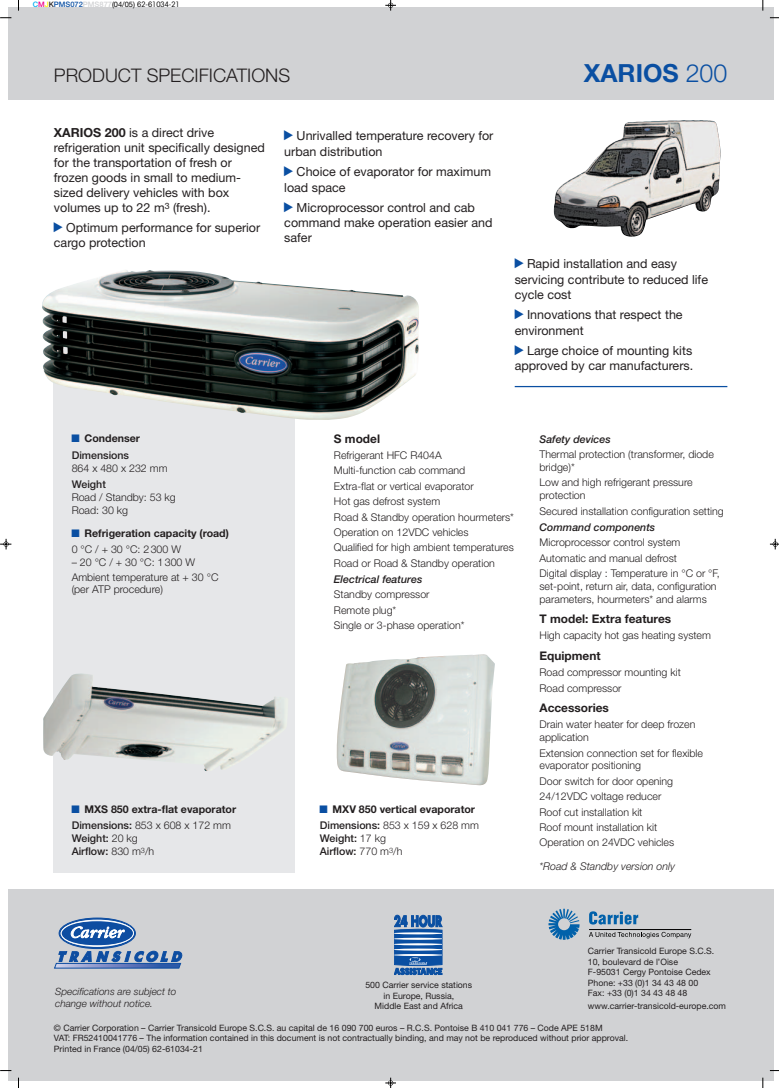
<style>
.page{position:relative;width:779px;height:1088px;background:#fff}
.page>*{position:absolute;margin:0;border:0;box-sizing:border-box;transform-origin:0 0}
.t1{font:700 25px "Helvetica Neue";color:#0a4fa2}
.t2{font:300 18.75px "Helvetica Neue";color:#231f20}
.t3{font:12.5px/15px "Helvetica Neue";color:#231f20}
.t4{font:700 11.88px "Helvetica Neue";color:#231f20}
.t5{font:300 10.62px/15.4px "Helvetica Neue";color:#231f20}
.t6{font:700 10.62px/16.5px "Helvetica Neue";color:#231f20}
.t7{font:500 10.62px/12.8px "Helvetica Neue";color:#231f20}
.t8{font:italic 500 10.62px "Helvetica Neue";color:#231f20}
.t9{font:italic 300 10.62px "Helvetica Neue";color:#231f20}
.t10{font:italic 300 10px/12px "Helvetica Neue";color:#231f20}
.t11{font:8.75px/10.5px "Helvetica Neue";color:#231f20}
.t12{font:condensed 7.5px "Avant Garde";color:#000}
.s1{font-family:"Helvetica Neue";font-weight:500;font-stretch:normal;color:#00aeef}
.s2{font-family:"Helvetica Neue";font-weight:500;font-stretch:normal;color:#ed028c}
.s3{font-family:"Helvetica Neue";font-weight:500;font-stretch:normal;color:#fff101}
.s4{font-family:"Helvetica Neue";font-weight:500;font-stretch:normal;color:#231f20}
.s5{font-family:"Helvetica Neue";font-weight:500;font-stretch:normal;color:#0a4fa2}
.s6{font-family:"Helvetica Neue";font-weight:500;font-stretch:normal;color:#d1d2d4}
.s7{font-family:"Helvetica Neue";font-stretch:normal}
.s8{font-weight:300}
.s9{font-weight:700}
.s10{font-family:"Runde Ecken One BQ";color:#0a4fa2}
.s11{font-family:"Runde Ecken One BQ";font-weight:400;color:#0a4fa2}
.s12{font-weight:500}
</style>
<div class="page">
<div style="left:8px;top:889px;width:765px;height:192px;background:#d1d2d4"></div>
<hr style="left:515px;top:386px;width:212px;height:1px;background:#0a4fa2">
<div style="left:54px;top:313px;width:241px;height:559px;background:#e6e7e9"></div>
<div style="left:8px;top:7px;width:765px;height:92px;background:#d1d2d4"></div>
<svg style="left:385px;top:0;width:11px;height:11px"></svg>
<svg style="left:385px;top:1077px;width:11px;height:10px"></svg>
<svg style="left:770px;top:539px;width:9px;height:10px"></svg>
<img style="left:42px;top:270px;width:377px;height:151px">
<img style="left:43px;top:673px;width:241px;height:98px">
<svg style="left:59px;top:918px;width:76px;height:30px"></svg>
<div style="left:59px;top:918px;width:76px;height:30px;border:1px solid #0d4da1;border-radius:50%"></div>
<svg style="left:61px;top:919px;width:73px;height:27px"></svg>
<div style="left:61px;top:920px;width:73px;height:25px;background:#0d4da1;border:1px solid #fff;border-radius:50%"></div>
<svg style="left:71px;top:926px;width:54px;height:12px"></svg>
<svg style="left:54px;top:951px;width:128px;height:17px"></svg>
<svg style="left:589px;top:911px;width:49px;height:13px"></svg>
<svg style="left:548px;top:908px;width:31px;height:31px"></svg>
<svg style="left:589px;top:931px;width:102px;height:7px"></svg>
<hr style="left:589px;top:929px;width:102px;height:1px;background:#000">
<svg style="left:394px;top:915px;width:48px;height:59px;background:#4b7cb6"></svg>
<img style="left:336px;top:654px;width:159px;height:131px">
<img style="left:554px;top:120px;width:166px;height:117px">
<svg style="left:0;top:539px;width:11px;height:10px"></svg>
<p class="t12" style="left:33px;top:1px;width:148px"><span class="s1">C</span><span class="s2">M</span><span class="s3">J</span><span class="s4">K</span><span class="s5">PMS072</span><span class="s6">PMS877</span><span class="s7">(04/05)</span> 62-61034-21</p>
<h2 class="t2" style="left:54px;top:68px;width:238px">PRODUCT SPECIFICATIONS</h2>
<h1 class="t1" style="left:584px;top:64px;width:145px">XARIOS <span class="s8">200</span></h1>
<p class="t3" style="left:54px;top:126px;width:212px"><span class="s9">XARIOS 200</span> is a direct drive refrigeration unit specifically designed for the transportation of fresh or frozen goods in small to medium&shy;sized delivery vehicles with box volumes up to 22 m<sup>3</sup> (fresh).</p>
<p class="t3" style="left:54px;top:221px;width:208px"><span class="s10">N</span> Optimum performance for superior cargo protection</p>
<p class="t3" style="left:284px;top:129px;width:211px"><span class="s10">N</span> Unrivalled temperature recovery for urban distribution</p>
<p class="t3" style="left:284px;top:165px;width:208px"><span class="s10">N</span> Choice of evaporator for maximum load space</p>
<p class="t3" style="left:284px;top:201px;width:210px"><span class="s10">N</span> Microprocessor control and cab command make operation easier and safer</p>
<p class="t3" style="left:515px;top:257px;width:195px"><span class="s10">N</span> Rapid installation and easy servicing contribute to reduced life cycle cost</p>
<p class="t3" style="left:515px;top:308px;width:169px"><span class="s10">N</span> Innovations that respect the environment</p>
<p class="t3" style="left:515px;top:344px;width:180px"><span class="s10">N</span> Large choice of mounting kits approved by car manufacturers.</p>
<p class="t7" style="left:72px;top:431px;width:70px;line-height:16.5px"><span class="s11">V</span> <span class="s9">Condenser<br></span>Dimensions</p>
<p class="t5" style="left:72px;top:461px;width:97px">864 x 480 x 232 mm</p>
<p class="t7" style="left:72px;top:479px;width:36px">Weight</p>
<p class="t5" style="left:72px;top:491px;width:106px;line-height:12.8px">Road / Standby: 53 kg<br>Road: 30 kg</p>
<p class="t6" style="left:72px;top:525px;width:159px"><span class="s11">V</span> Refrigeration capacity (road)<br><span class="s8">0 °C / + 30 °C: 2300 W</span></p>
<p class="t5" style="left:72px;top:556px;width:148px;line-height:14.5px">– 20 °C / + 30 °C: 1300 W<br>Ambient temperature at + 30 °C</p>
<p class="t5" style="left:72px;top:583px;width:93px">(per ATP procedure)</p>
<p class="t6" style="left:72px;top:801px;width:166px"><span class="s11">V</span> MXS 850 extra-flat evaporator<br><span class="s12">Dimensions:</span> <span class="s8">853 x 608 x 172 mm</span></p>
<p class="t7" style="left:72px;top:832px;width:84px">Weight: <span class="s8">20 kg<br></span>Airflow: <span class="s8">830 m</span><sup>3</sup><span class="s8">/h</span></p>
<p class="t4" style="left:334px;top:434px;width:48px">S model</p>
<p class="t5" style="left:334px;top:448px;width:182px">Refrigerant HFC R404A<br>Multi-function cab command<br>Extra-flat or vertical evaporator<br>Hot gas defrost system<br>Road &amp; Standby operation hourmeters*<br>Operation on 12VDC vehicles<br>Qualified for high ambient temperatures<br>Road or Road &amp; Standby operation</p>
<p class="t8" style="left:334px;top:575px;width:90px">Electrical features</p>
<p class="t5" style="left:334px;top:588px;width:132px">Standby compressor<br>Remote plug*<br>Single or 3-phase operation*</p>
<p class="t6" style="left:320px;top:801px;width:161px"><span class="s11">V</span> MXV 850 vertical evaporator<br><span class="s12">Dimensions:</span> <span class="s8">853 x 159 x 628 mm</span></p>
<p class="t7" style="left:320px;top:832px;width:84px">Weight: <span class="s8">17 kg<br></span>Airflow: <span class="s8">770 m</span><sup>3</sup><span class="s8">/h</span></p>
<p class="t8" style="left:539px;top:435px;width:73px">Safety devices</p>
<p class="t5" style="left:539px;top:449px;width:176px;line-height:12.8px">Thermal protection (transformer, diode bridge)*</p>
<p class="t5" style="left:539px;top:477px;width:155px;line-height:12.8px">Low and high refrigerant pressure protection</p>
<p class="t5" style="left:539px;top:504px;width:186px">Secured installation configuration setting</p>
<p class="t8" style="left:539px;top:523px;width:117px">Command components</p>
<p class="t5" style="left:539px;top:536px;width:182px">Microprocessor control system<br>Automatic and manual defrost<br>Digital display : Temperature in °C or °F,</p>
<p class="t5" style="left:539px;top:580px;width:179px;line-height:12.8px">set-point, return air, data, configuration parameters, hourmeters* and alarms</p>
<p class="t4" style="left:539px;top:615px;width:133px">T model: Extra features</p>
<p class="t5" style="left:539px;top:629px;width:173px">High capacity hot gas heating system</p>
<p class="t4" style="left:539px;top:651px;width:63px">Equipment</p>
<p class="t5" style="left:539px;top:665px;width:143px">Road compressor mounting kit<br>Road compressor</p>
<p class="t4" style="left:539px;top:704px;width:71px">Accessories</p>
<p class="t5" style="left:539px;top:719px;width:157px;line-height:12.8px">Drain water heater for deep frozen application</p>
<p class="t5" style="left:539px;top:747px;width:165px;line-height:12.8px">Extension connection set for flexible evaporator positioning</p>
<p class="t5" style="left:539px;top:774px;width:136px">Door switch for door opening<br>24/12VDC voltage reducer<br>Roof cut installation kit<br>Roof mount installation kit<br>Operation on 24VDC vehicles</p>
<p class="t9" style="left:539px;top:862px;width:137px">*Road &amp; Standby version only</p>
<p class="t11" style="left:588px;top:946px;width:128px">Carrier Transicold Europe S.C.S.<br>10, boulevard de l’Oise<br>F-95031 Cergy Pontoise Cedex<br>Phone: +33 (0)1 34 43 48 00<br>Fax: +33 (0)1 34 43 48 48</p>
<p class="t11" style="left:588px;top:1001px;width:140px">www.carrier-transicold-europe.com</p>
<p class="t11" style="left:365px;top:980px;width:108px;text-align:center">500 Carrier service stations in Europe, Russia,<br>Middle East and Africa</p>
<p class="t10" style="left:55px;top:986px;width:123px">Specifications are subject to change without notice.</p>
<p class="t11" style="left:54px;top:1023px;width:576px">© Carrier Corporation – Carrier Transicold Europe S.C.S. au capital de 16 090 700 euros – R.C.S. Pontoise B 410 041 776 – Code APE 518M<br>VAT: FR52410041776 – The information contained in this document is not contractually binding, and may not be reproduced without prior approval.<br>Printed in France (04/05) 62-61034-21</p>
</div>
